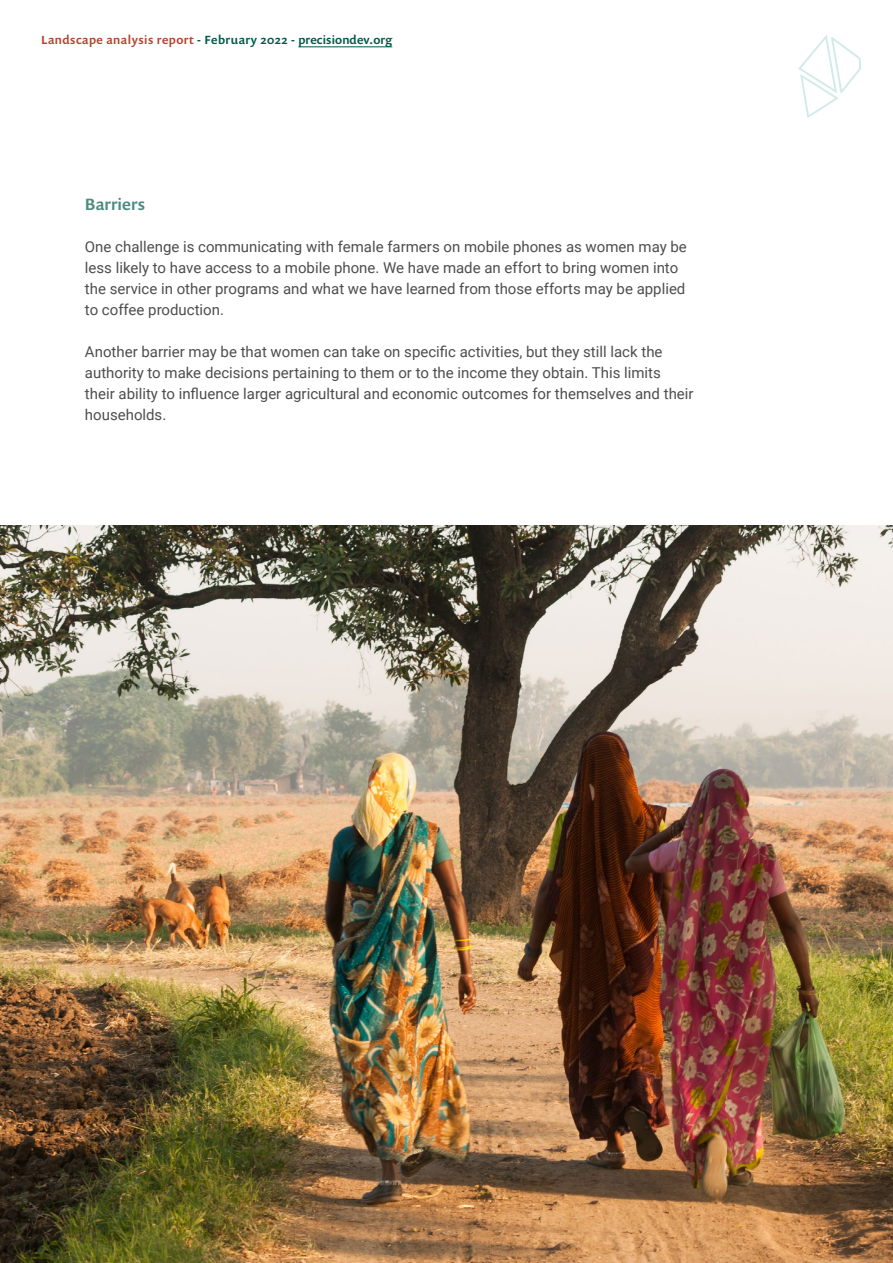
<style>
.page{position:relative;width:893px;height:1263px;background:#fff}
.page>*{position:absolute;margin:0;border:0;box-sizing:border-box;transform-origin:0 0}
.t1{font:500 16.5px "Prenton RP Pro";color:#4d8b80}
.t2{font:15px/21px "Roboto";color:#4d4d4d}
.t3{font:500 12px "Prenton RP Pro";letter-spacing:.04em;color:#00594a}
.s1{color:#b1462e}
</style>
<div class="page">
<hr style="left:298px;top:47px;width:94px;height:1px;background:#00594a">
<svg style="left:798px;top:35px;width:63px;height:83px"></svg>
<img style="left:0;top:525px;width:893px;height:738px">
<p class="t3" style="left:41px;top:32px;width:353px"><span class="s1">Landscape analysis report</span> - February 2022 - precisiondev.org</p>
<p class="t1" style="left:85px;top:193px;width:61px">Barriers</p>
<p class="t2" style="left:85px;top:236px;width:603px">One challenge is communicating with female farmers on mobile phones as women may be less likely to have access to a mobile phone. We have made an effort to bring women into the service in other programs and what we have learned from those efforts may be applied to coffee production.</p>
<p class="t2" style="left:85px;top:341px;width:610px">Another barrier may be that women can take on specific activities, but they still lack the authority to make decisions pertaining to them or to the income they obtain. This limits their ability to influence larger agricultural and economic outcomes for themselves and their households.</p>
</div>
